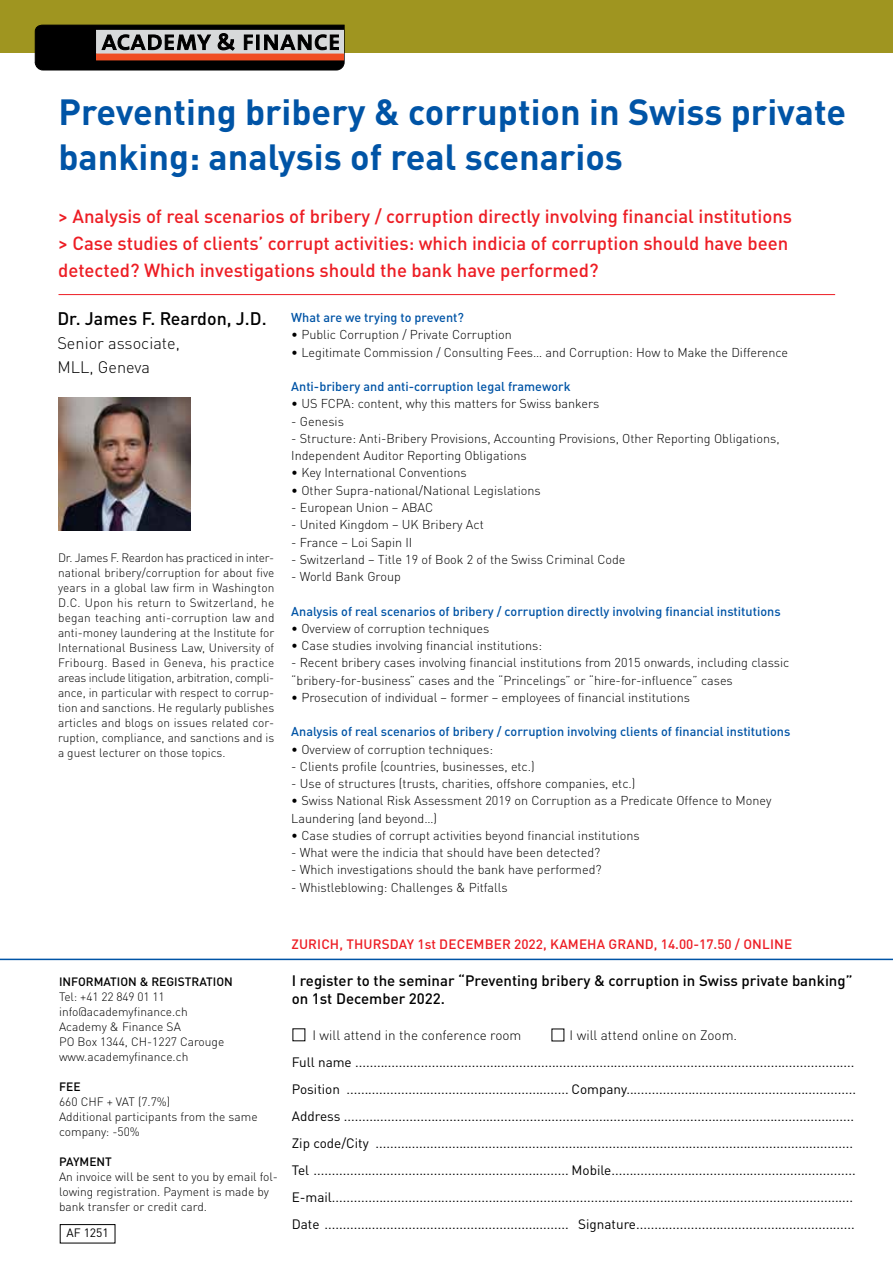
<style>
.page{position:relative;width:893px;height:1263px;background:#fff}
.page>*{position:absolute;margin:0;border:0;box-sizing:border-box;transform-origin:0 0}
.t1{font:700 36px/45px "DIN Pro";color:#0054a6}
.t2{font:500 18.75px/27px "DIN Pro";color:#ed1d24}
.t3{font:500 18px "DIN Pro";color:#000}
.t4{font:300 16.5px/24px "DIN Pro";color:#000}
.t5{font:500 15px/18px "DIN Pro";color:#000}
.t6{font:13.5px/27px "DIN Pro";color:#000}
.t7{font:500 13.5px "DIN Pro";letter-spacing:.01em;color:#ed1d24}
.t8{font:300 13.5px "DIN Pro";color:#000}
.t9{font:300 12.75px/17.2px "DIN Pro";color:#000}
.t10{font:500 12.75px "DIN Pro";color:#0054a6}
.t11{font:300 12px/15px "DIN Pro";color:#000}
.t12{font:500 12px "DIN Pro";color:#000}
.t13{font:12px "DIN Pro";color:#000}
</style>
<div class="page">
<div style="left:0;top:0;width:893px;height:53px;background:#9f9520"></div>
<hr style="left:59px;top:294px;width:776px;height:1px;background:#ed1d24">
<svg style="left:35px;top:25px;width:309px;height:45px;background:#4a4848"></svg>
<div style="left:97px;top:54px;width:246px;height:6px;background:#f04e23"></div>
<hr style="left:0;top:959px;width:893px;height:1px;background:#0054a6">
<div style="left:60px;top:1224px;width:55px;height:19px;border:1px solid #000"></div>
<img style="left:59px;top:397px;width:131px;height:133px">
<h1 class="t1" style="left:58px;top:86px;width:789px">Preventing bribery &amp; corruption in Swiss private banking: analysis of real scenarios</h1>
<p class="t2" style="left:58px;top:200px;width:735px">&gt; Analysis of real scenarios of bribery / corruption directly involving financial institutions &gt; Case studies of clients’ corrupt activities: which indicia of corruption should have been detected? Which investigations should the bank have performed?</p>
<h3 class="t3" style="left:57px;top:304px;width:211px">Dr. James F. Reardon, J.D.</h3>
<p class="t4" style="left:57px;top:330px;width:124px">Senior associate,<br>MLL, Geneva</p>
<p class="t11" style="left:58px;top:549px;width:218px;text-align:justify">Dr. James F. Reardon has practiced in inter&shy;national bribery/corruption for about five years in a global law firm in Washington D.C. Upon his return to Switzerland, he began teaching anti-corruption law and anti-money laundering at the Institute for International Business Law, University of Fribourg. Based in Geneva, his practice areas include litigation, arbitration, compli&shy;ance, in particular with respect to corrup&shy;tion and sanctions. He regularly publishes articles and blogs on issues related cor&shy;ruption, compliance, and sanctions and is a guest lecturer on those topics.</p>
<p class="t10" style="left:291px;top:307px;width:174px">What are we trying to prevent?</p>
<p class="t9" style="left:291px;top:325px;width:222px">• Public Corruption / Private Corruption</p>
<p class="t9" style="left:291px;top:342px;width:498px">• Legitimate Commission / Consulting Fees… and Corruption: How to Make the Difference</p>
<p class="t10" style="left:291px;top:376px;width:281px">Anti-bribery and anti-corruption legal framework</p>
<p class="t9" style="left:291px;top:394px;width:309px">• US FCPA: content, why this matters for Swiss bankers</p>
<p class="t9" style="left:291px;top:411px;width:54px">- Genesis</p>
<p class="t9" style="left:291px;top:429px;width:490px">- Structure: Anti-Bribery Provisions, Accounting Provisions, Other Reporting Obligations,<br>Independent Auditor Reporting Obligations</p>
<p class="t9" style="left:291px;top:463px;width:177px">• Key International Conventions</p>
<p class="t9" style="left:291px;top:480px;width:251px">• Other Supra-national/National Legislations</p>
<p class="t9" style="left:291px;top:498px;width:143px">- European Union – ABAC</p>
<p class="t9" style="left:291px;top:515px;width:194px">- United Kingdom – UK Bribery Act</p>
<p class="t9" style="left:291px;top:532px;width:123px">- France – Loi Sapin II</p>
<p class="t9" style="left:291px;top:549px;width:336px">- Switzerland – Title 19 of Book 2 of the Swiss Criminal Code</p>
<p class="t9" style="left:291px;top:567px;width:111px">- World Bank Group</p>
<p class="t10" style="left:291px;top:600px;width:491px">Analysis of real scenarios of bribery / corruption directly involving financial institutions</p>
<p class="t9" style="left:291px;top:618px;width:200px">• Overview of corruption techniques</p>
<p class="t9" style="left:291px;top:636px;width:252px">• Case studies involving financial institutions:</p>
<p class="t9" style="left:291px;top:653px;width:500px">- Recent bribery cases involving financial institutions from 2015 onwards, including classic “bribery-for-business” cases and the “Princelings” or “hire-for-influence” cases</p>
<p class="t9" style="left:291px;top:687px;width:400px">• Prosecution of individual – former – employees of financial institutions</p>
<p class="t10" style="left:291px;top:721px;width:501px">Analysis of real scenarios of bribery / corruption involving clients of financial institutions</p>
<p class="t9" style="left:291px;top:739px;width:203px">• Overview of corruption techniques:</p>
<p class="t9" style="left:291px;top:756px;width:245px">- Clients profile (countries, businesses, etc.)</p>
<p class="t9" style="left:291px;top:774px;width:346px">- Use of structures (trusts, charities, offshore companies, etc.)</p>
<p class="t9" style="left:291px;top:791px;width:482px">• Swiss National Risk Assessment 2019 on Corruption as a Predicate Offence to Money<br>Laundering (and beyond…)</p>
<p class="t9" style="left:291px;top:825px;width:350px">• Case studies of corrupt activities beyond financial institutions</p>
<p class="t9" style="left:291px;top:843px;width:311px">- What were the indicia that should have been detected?</p>
<p class="t9" style="left:291px;top:860px;width:312px">- Which investigations should the bank have performed?</p>
<p class="t9" style="left:291px;top:877px;width:218px">- Whistleblowing: Challenges &amp; Pitfalls</p>
<p class="t12" style="left:59px;top:972px;width:175px">INFORMATION &amp; REGISTRATION</p>
<p class="t11" style="left:59px;top:988px;width:167px">Tel: +41 22 849 01 11 info@academyfinance.ch<br>Academy &amp; Finance SA<br>PO Box 1344, CH-1227 Carouge www.academyfinance.ch</p>
<p class="t12" style="left:59px;top:1077px;width:23px">FEE</p>
<p class="t11" style="left:59px;top:1093px;width:200px">660 CHF + VAT (7.7%)<br>Additional participants from the same company: -50%</p>
<p class="t12" style="left:59px;top:1152px;width:54px">PAYMENT</p>
<p class="t11" style="left:59px;top:1168px;width:220px">An invoice will be sent to you by email fol&shy;lowing registration. Payment is made by bank transfer or credit card.</p>
<p class="t13" style="left:66px;top:1223px;width:44px">AF 1251</p>
<p class="t7" style="left:291px;top:933px;width:502px">ZURICH, THURSDAY 1st DECEMBER 2022, KAMEHA GRAND, 14.00-17.50 / ONLINE</p>
<p class="t5" style="left:292px;top:970px;width:562px">I register to the seminar “Preventing bribery &amp; corruption in Swiss private banking” on 1st December 2022.</p>
<p class="t8" style="left:312px;top:1025px;width:211px">I will attend in the conference room</p>
<p class="t8" style="left:570px;top:1025px;width:169px">I will attend online on Zoom.</p>
<p class="t6" style="left:292px;top:1047px;width:566px">Full name .........................................................................................................................................<br>Position ............................................................. Company...............................................................<br>Address ............................................................................................................................................<br>Zip code/City ...................................................................................................................................<br>Tel ...................................................................... Mobile...................................................................<br>E-mail...............................................................................................................................................<br>Date ................................................................... Signature............................................................</p>
</div>
